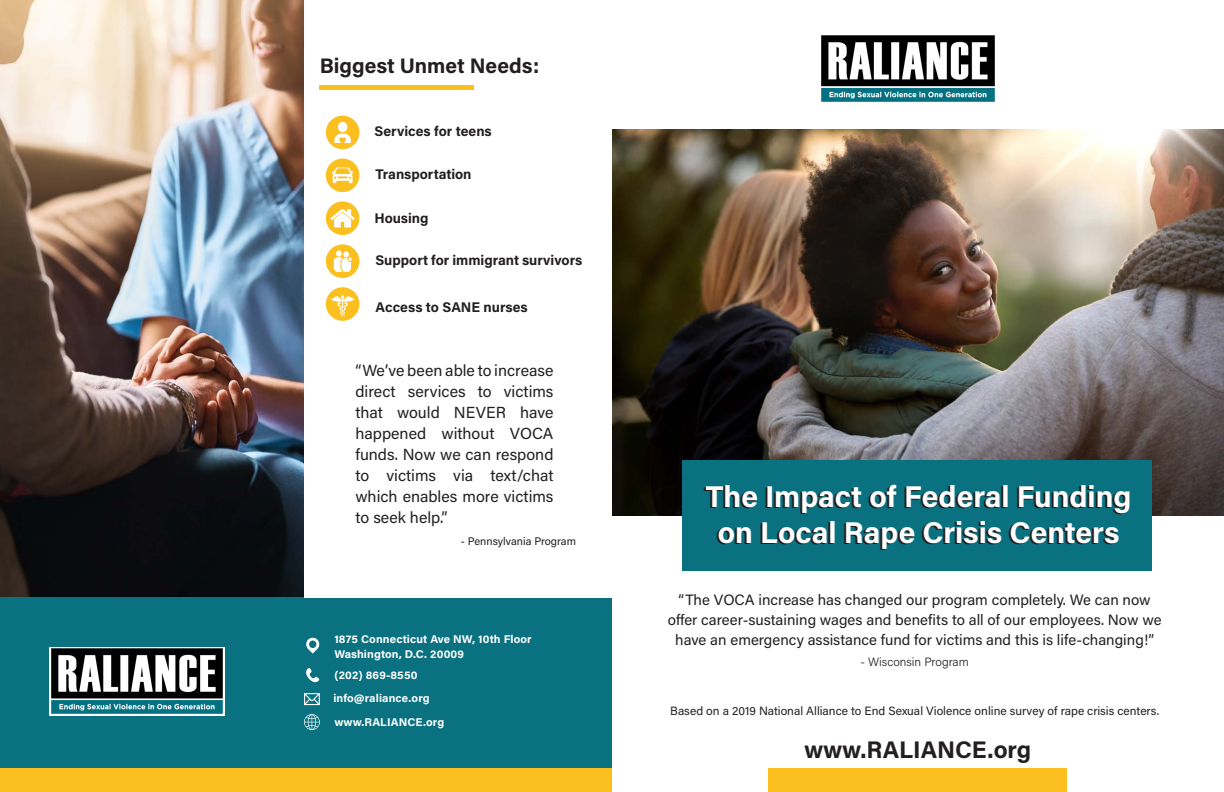
<style>
.page{position:relative;width:1224px;height:792px;background:#fff}
.page>*{position:absolute;margin:0;border:0;box-sizing:border-box;transform-origin:0 0}
.t1{font:700 30px/36px "Acumin Pro";color:#fff;text-align:center}
.t2{font:700 24px "Acumin Pro";letter-spacing:-.005em;color:#231f20}
.t3{font:700 21px "Acumin Pro";color:#231f20}
.t4{font:16px/21px "Acumin Pro";color:#231f20;text-align:justify}
.Text_02{font:15px/20px "Acumin Pro";color:#231f20;text-align:center}
.t5{font:700 14px "Acumin Pro";color:#231f20}
.t6{font:12px "Acumin Pro";color:#231f20}
.Text_02-2{font:300 12px "Acumin Pro";color:#231f20}
.t7{font:700 11.2px "Acumin Pro";letter-spacing:.01em;color:#fff}
.t8{font:11px "Acumin Pro";color:#231f20}
</style>
<div class="page">
<img style="left:0;top:0;width:304px;height:597px">
<div style="left:0;top:597px;width:612px;height:176px;background:#0a7180"></div>
<div style="left:0;top:768px;width:612px;height:24px;background:#fbc020"></div>
<div style="left:304px;top:0;width:308px;height:598px;background:#fff"></div>
<div style="left:320px;top:85px;width:154px;height:5px;background:#fbc020"></div>
<svg style="left:306px;top:668px;width:14px;height:15px"></svg>
<svg style="left:304px;top:714px;width:16px;height:16px"></svg>
<svg style="left:306px;top:637px;width:14px;height:17px"></svg>
<div style="left:326px;top:287px;width:33px;height:34px;background:#fbc020;border-radius:50%"></div>
<svg style="left:330px;top:295px;width:25px;height:22px"></svg>
<div style="left:326px;top:116px;width:33px;height:33px;background:#fbc020;border-radius:50%"></div>
<div style="left:338px;top:122px;width:9px;height:10px;background:#fff;border-radius:50%"></div>
<svg style="left:334px;top:133px;width:17px;height:10px"></svg>
<div style="left:326px;top:244px;width:33px;height:34px;background:#fbc020;border-radius:50%"></div>
<svg style="left:334px;top:257px;width:18px;height:15px"></svg>
<div style="left:336px;top:250px;width:6px;height:7px;background:#fff;border-radius:50%"></div>
<div style="left:343px;top:251px;width:6px;height:7px;background:#fff;border-radius:50%"></div>
<div style="left:326px;top:201px;width:33px;height:34px;background:#fbc020;border-radius:50%"></div>
<svg style="left:330px;top:209px;width:25px;height:18px"></svg>
<div style="left:326px;top:159px;width:33px;height:33px;background:#fbc020;border-radius:50%"></div>
<svg style="left:332px;top:167px;width:21px;height:16px"></svg>
<svg style="left:49px;top:647px;width:175px;height:68px"></svg>
<img style="left:51px;top:649px;width:171px;height:65px">
<svg style="left:304px;top:693px;width:16px;height:12px"></svg>
<div style="left:768px;top:768px;width:298px;height:24px;background:#fbc020"></div>
<img style="left:612px;top:129px;width:612px;height:387px">
<div style="left:682px;top:460px;width:470px;height:111px;background:#0a7180"></div>
<img style="left:822px;top:36px;width:173px;height:65px">
<p class="t3" style="left:320px;top:51px;width:221px">Biggest Unmet Needs:</p>
<p class="t5" style="left:374px;top:121px;width:119px">Services for teens</p>
<p class="t5" style="left:375px;top:164px;width:98px">Transportation</p>
<p class="t5" style="left:374px;top:209px;width:56px">Housing</p>
<p class="t5" style="left:375px;top:250px;width:209px">Support for immigrant survivors</p>
<p class="t5" style="left:375px;top:297px;width:154px">Access to SANE nurses</p>
<p class="t4" style="left:356px;top:359px;width:200px">“We’ve been able to increase direct services to victims that would NEVER have happened without VOCA funds. Now we can respond to victims via text/chat which enables more victims to seek help.”</p>
<p class="t8" style="left:461px;top:533px;width:117px">- Pennsylvania Program</p>
<p class="t7" style="left:334px;top:631px;width:199px">1875 Connecticut Ave NW, 10th Floor</p>
<p class="t7" style="left:334px;top:646px;width:131px">Washington, D.C. 20009</p>
<p class="t7" style="left:334px;top:667px;width:85px">(202) 869-8550</p>
<p class="t7" style="left:334px;top:714px;width:111px">www.RALIANCE.org</p>
<p class="t7" style="left:333px;top:690px;width:98px">info@raliance.org</p>
<p class="t1" style="left:706px;top:478px;width:427px">The Impact of Federal Funding on Local Rape Crisis Centers</p>
<p class="Text_02" style="left:668px;top:590px;width:495px">“The VOCA increase has changed our program completely. We can now offer career-sustaining wages and benefits to all of our employees. Now we have an emergency assistance fund for victims and this is life-changing!”</p>
<p class="Text_02-2" style="left:861px;top:654px;width:110px">- Wisconsin Program</p>
<p class="t6" style="left:670px;top:702px;width:490px">Based on a 2019 National Alliance to End Sexual Violence online survey of rape crisis centers.</p>
<p class="t2" style="left:804px;top:733px;width:228px">www.RALIANCE.org</p>
</div>
